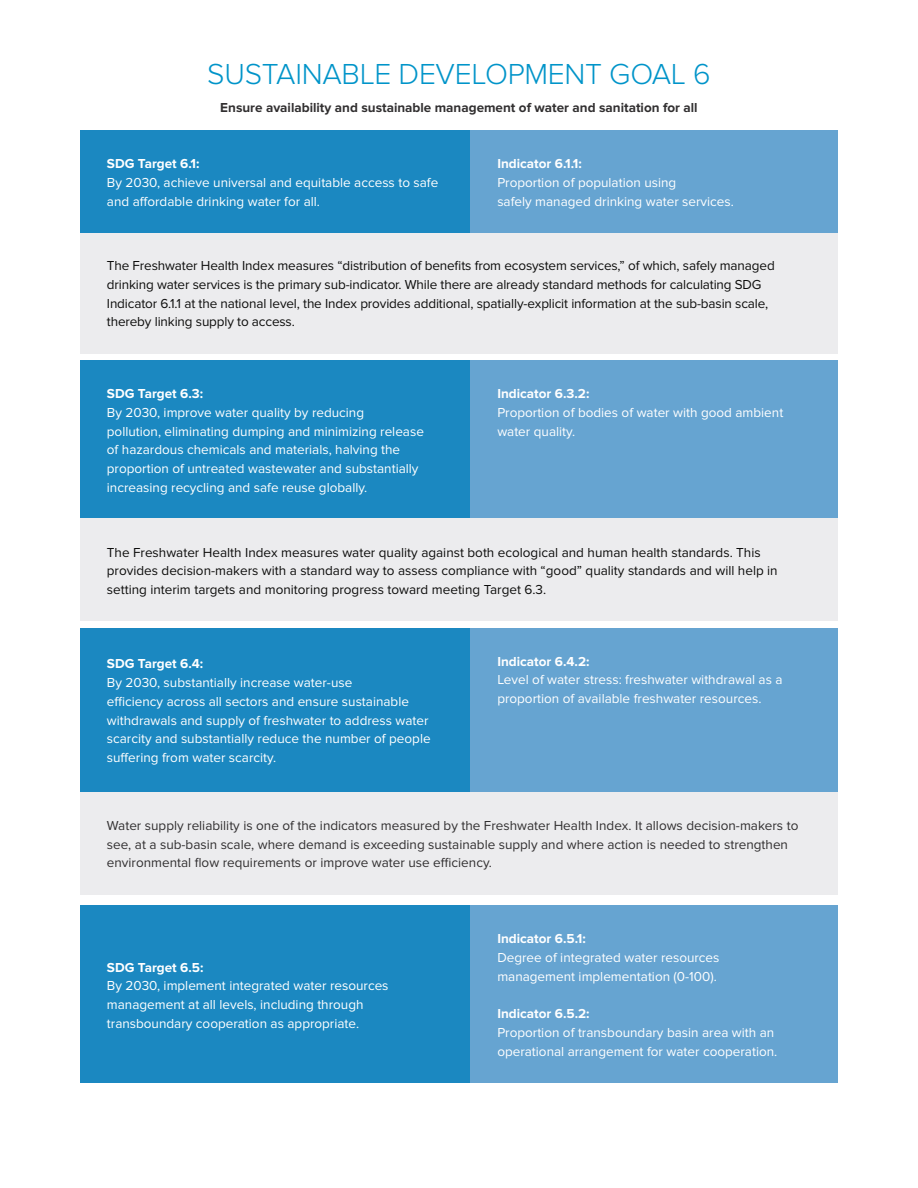
<style>
.page{position:relative;width:918px;height:1188px;background:#fff}
.page>*{position:absolute;margin:0;border:0;box-sizing:border-box;transform-origin:0 0}
.t1{font:300 30px "Proxima Nova";letter-spacing:-.01em;color:#0094c9}
.t2{font:13.5px/18.8px "Proxima Nova";color:#fff}
.t3{font:13.5px/18.8px "Proxima Nova";letter-spacing:-.01em;color:#0d0d0c}
.t4{font:13.5px/18.8px "Proxima Nova";color:#312f30}
.t5{font:700 13.5px "Proxima Nova";color:#312f30}
.s1{font-weight:700}
</style>
<div class="page">
<div style="left:80px;top:130px;width:758px;height:223px;background:#1b88c1"></div>
<div style="left:470px;top:130px;width:368px;height:103px;background:#66a4d1"></div>
<div style="left:80px;top:233px;width:758px;height:120px;background:#ececee"></div>
<div style="left:80px;top:360px;width:758px;height:261px;background:#1b88c1"></div>
<div style="left:470px;top:360px;width:368px;height:159px;background:#66a4d1"></div>
<div style="left:80px;top:519px;width:758px;height:102px;background:#ececee"></div>
<div style="left:80px;top:628px;width:758px;height:266px;background:#1b88c1"></div>
<div style="left:470px;top:628px;width:368px;height:164px;background:#66a4d1"></div>
<div style="left:80px;top:792px;width:758px;height:102px;background:#ececee"></div>
<div style="left:80px;top:906px;width:758px;height:177px;background:#1b88c1"></div>
<div style="left:470px;top:906px;width:368px;height:177px;background:#66a4d1"></div>
<p class="t1" style="left:207px;top:57px;width:505px">SUSTAINABLE DEVELOPMENT GOAL 6</p>
<p class="t5" style="left:220px;top:99px;width:479px">Ensure availability and sustainable management of water and sanitation for all</p>
<p class="t2" style="left:107px;top:154px;width:333px"><span class="s1">SDG Target 6.1:<br></span>By 2030, achieve universal and equitable access to safe and affordable drinking water for all.</p>
<p class="t2" style="left:497px;top:154px;width:238px"><span class="s1">Indicator 6.1.1:<br></span>Proportion of population using<br>safely managed drinking water services.</p>
<p class="t3" style="left:107px;top:257px;width:669px">The Freshwater Health Index measures “distribution of benefits from ecosystem services,” of which, safely managed drinking water services is the primary sub-indicator. While there are already standard methods for calculating SDG Indicator 6.1.1 at the national level, the Index provides additional, spatially-explicit information at the sub-basin scale, thereby linking supply to access.</p>
<p class="t2" style="left:107px;top:384px;width:319px"><span class="s1">SDG Target 6.3:<br></span>By 2030, improve water quality by reducing<br>pollution, eliminating dumping and minimizing release of hazardous chemicals and materials, halving the proportion of untreated wastewater and substantially increasing recycling and safe reuse globally.</p>
<p class="t2" style="left:497px;top:384px;width:287px"><span class="s1">Indicator 6.3.2:<br></span>Proportion of bodies of water with good ambient water quality.</p>
<p class="t3" style="left:107px;top:543px;width:672px">The Freshwater Health Index measures water quality against both ecological and human health standards. This provides decision-makers with a standard way to assess compliance with “good” quality standards and will help in setting interim targets and monitoring progress toward meeting Target 6.3.</p>
<p class="t2" style="left:107px;top:655px;width:325px"><span class="s1">SDG Target 6.4:<br></span>By 2030, substantially increase water-use<br>efficiency across all sectors and ensure sustainable withdrawals and supply of freshwater to address water scarcity and substantially reduce the number of people suffering from water scarcity.</p>
<p class="t2" style="left:497px;top:652px;width:287px"><span class="s1">Indicator 6.4.2:<br></span>Level of water stress: freshwater withdrawal as a proportion of available freshwater resources.</p>
<p class="t4" style="left:107px;top:816px;width:693px">Water supply reliability is one of the indicators measured by the Freshwater Health Index. It allows decision-makers to see, at a sub-basin scale, where demand is exceeding sustainable supply and where action is needed to strengthen environmental flow requirements or improve water use efficiency.</p>
<p class="t2" style="left:107px;top:958px;width:283px"><span class="s1">SDG Target 6.5:<br></span>By 2030, implement integrated water resources management at all levels, including through transboundary cooperation as appropriate.</p>
<p class="t2" style="left:497px;top:930px;width:224px"><span class="s1">Indicator 6.5.1:<br></span>Degree of integrated water resources management implementation (0-100).</p>
<p class="t2" style="left:497px;top:1005px;width:282px"><span class="s1">Indicator 6.5.2:<br></span>Proportion of transboundary basin area with an operational arrangement for water cooperation.</p>
</div>
